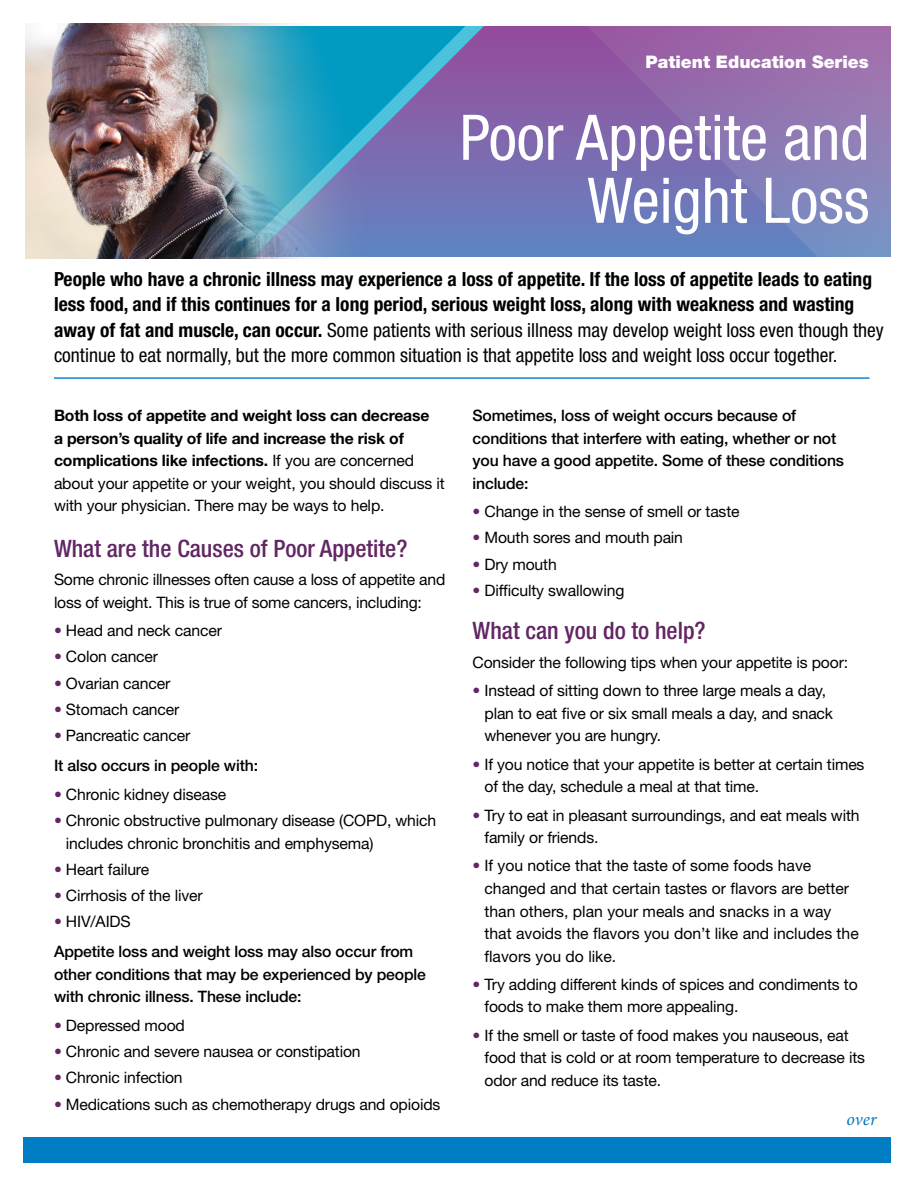
<style>
.page{position:relative;width:918px;height:1188px;background:#fff}
.page>*{position:absolute;margin:0;border:0;box-sizing:border-box;transform-origin:0 0}
.t1{font:condensed 63px/63px "Helvetica Neue";color:#fff;text-align:right}
.t2{font:500 condensed 24px "Helvetica Neue";color:#612663}
.t3{font:700 condensed 19.5px/25.5px "Helvetica Neue";color:#000}
.t4{font:condensed 19.5px/25.5px "Helvetica Neue";letter-spacing:-.01em;color:#000}
.t5{font:italic 18px "Minion Pro";color:#0079c1}
.t6{font:900 17.4px "Helvetica Neue";color:#fff}
.t7{font:15.75px/22.5px "Helvetica Neue";letter-spacing:-.01em;color:#000}
.t8{font:500 15.75px/22.5px "Helvetica Neue";letter-spacing:-.01em;color:#000}
.t9{font:700 15.75px/22.5px "Helvetica Neue";letter-spacing:-.01em;color:#000}
.s1{font-weight:400}
.s2{font-weight:500;font-size:24px;color:#612663}
.s3{font-weight:700}
.s4{color:#612663}
.s5{font-weight:400;color:#612663}
</style>
<div class="page">
<svg style="left:564px;top:26px;width:327px;height:231px;background:#8473b2"></svg>
<svg style="left:383px;top:26px;width:181px;height:231px;background:#6d72b3"></svg>
<svg style="left:25px;top:32px;width:1px;height:225px"></svg>
<div style="left:23px;top:1137px;width:868px;height:26px;background:#007dc3"></div>
<hr style="left:54px;top:377px;width:816px;height:2px;background:#1387c6">
<img style="left:26px;top:24px;width:357px;height:234px">
<p class="t6" style="left:646px;top:51px;width:225px">Patient Education Series</p>
<h1 class="t1" style="left:460px;top:106px;width:411px">Poor Appetite and<br>Weight Loss</h1>
<p class="t3" style="left:54px;top:266px;width:831px">People who have a chronic illness may experience a loss of appetite. If the loss of appetite leads to eating less food, and if this continues for a long period, serious weight loss, along with weakness and wasting away of fat and muscle, can occur. <span class="s1">Some patients with serious illness may develop weight loss even though they continue to eat normally, but the more common situation is that appetite loss and weight loss occur together.</span></p>
<p class="t4" style="left:54px;top:286px;width:799px"><span class="s2">What are advance directives?</span> <span class="s3">Advance directives are a way of making your wishes known if you become very ill and are unable to speak for yourself</span>. They let you choose who you want to make decisions for you and describe the kinds of treatments that you would or would not want, if you cannot speak for yourself.</p>
<p class="t9" style="left:54px;top:404px;width:392px">Both loss of appetite and weight loss can decrease<br>a person’s quality of life and increase the risk of complications like infections. <span class="s1">If you are concerned about your appetite or your weight, you should discuss it with your physician. There may be ways to help.</span></p>
<h2 class="t2" style="left:54px;top:534px;width:355px">What are the Causes of Poor Appetite?</h2>
<p class="t7" style="left:54px;top:568px;width:393px">Some chronic illnesses often cause a loss of appetite and loss of weight. This is true of some cancers, including:</p>
<p class="t7" style="left:54px;top:619px;width:169px"><span class="s4">•</span> Head and neck cancer</p>
<p class="t7" style="left:54px;top:645px;width:106px"><span class="s4">•</span> Colon cancer</p>
<p class="t7" style="left:54px;top:672px;width:118px"><span class="s4">•</span> Ovarian cancer</p>
<p class="t7" style="left:54px;top:698px;width:127px"><span class="s4">•</span> Stomach cancer</p>
<p class="t8" style="left:54px;top:720px;width:206px;line-height:30px"><span class="s5">•</span> <span class="s1">Pancreatic cancer<br></span>It also occurs in people with:</p>
<p class="t7" style="left:54px;top:783px;width:174px"><span class="s4">•</span> Chronic kidney disease</p>
<p class="t7" style="left:66px;top:809px;width:372px;text-indent:-12px"><span class="s4">•</span> Chronic obstructive pulmonary disease (COPD, which includes chronic bronchitis and emphysema)</p>
<p class="t7" style="left:54px;top:858px;width:97px"><span class="s4">•</span> Heart failure</p>
<p class="t7" style="left:54px;top:884px;width:150px"><span class="s4">•</span> Cirrhosis of the liver</p>
<p class="t8" style="left:54px;top:907px;width:361px;line-height:30px"><span class="s5">•</span> <span class="s1">HIV/AIDS<br></span>Appetite loss and weight loss may also occur from</p>
<p class="t8" style="left:54px;top:963px;width:373px">other conditions that may be experienced by people with chronic illness. These include:</p>
<p class="t7" style="left:54px;top:1014px;width:132px"><span class="s4">•</span> Depressed mood</p>
<p class="t7" style="left:54px;top:1040px;width:308px"><span class="s4">•</span> Chronic and severe nausea or constipation</p>
<p class="t7" style="left:54px;top:1066px;width:130px"><span class="s4">•</span> Chronic infection</p>
<p class="t7" style="left:54px;top:1093px;width:388px"><span class="s4">•</span> Medications such as chemotherapy drugs and opioids</p>
<p class="t8" style="left:473px;top:404px;width:373px">Sometimes, loss of weight occurs because of conditions that interfere with eating, whether or not you have a good appetite. Some of these conditions include:</p>
<p class="t7" style="left:473px;top:500px;width:269px"><span class="s4">•</span> Change in the sense of smell or taste</p>
<p class="t7" style="left:473px;top:526px;width:212px"><span class="s4">•</span> Mouth sores and mouth pain</p>
<p class="t7" style="left:473px;top:553px;width:86px"><span class="s4">•</span> Dry mouth</p>
<p class="t7" style="left:473px;top:579px;width:153px"><span class="s4">•</span> Difficulty swallowing</p>
<h2 class="t2" style="left:473px;top:616px;width:235px">What can you do to help?</h2>
<p class="t7" style="left:473px;top:651px;width:377px">Consider the following tips when your appetite is poor:</p>
<p class="t7" style="left:484px;top:679px;width:350px;text-indent:-12px"><span class="s4">•</span> Instead of sitting down to three large meals a day, plan to eat five or six small meals a day, and snack whenever you are hungry.</p>
<p class="t7" style="left:484px;top:753px;width:382px;text-indent:-12px"><span class="s4">•</span> If you notice that your appetite is better at certain times of the day, schedule a meal at that time.</p>
<p class="t7" style="left:484px;top:803px;width:377px;text-indent:-12px"><span class="s4">•</span> Try to eat in pleasant surroundings, and eat meals with family or friends.</p>
<p class="t7" style="left:484px;top:854px;width:376px;text-indent:-12px"><span class="s4">•</span> If you notice that the taste of some foods have changed and that certain tastes or flavors are better than others, plan your meals and snacks in a way that avoids the flavors you don’t like and includes the flavors you do like.</p>
<p class="t7" style="left:484px;top:973px;width:375px;text-indent:-12px"><span class="s4">•</span> Try adding different kinds of spices and condiments to foods to make them more appealing.</p>
<p class="t7" style="left:484px;top:1024px;width:382px;text-indent:-12px"><span class="s4">•</span> If the smell or taste of food makes you nauseous, eat food that is cold or at room temperature to decrease its odor and reduce its taste.</p>
<p class="t5" style="left:847px;top:1107px;width:31px">over</p>
</div>
